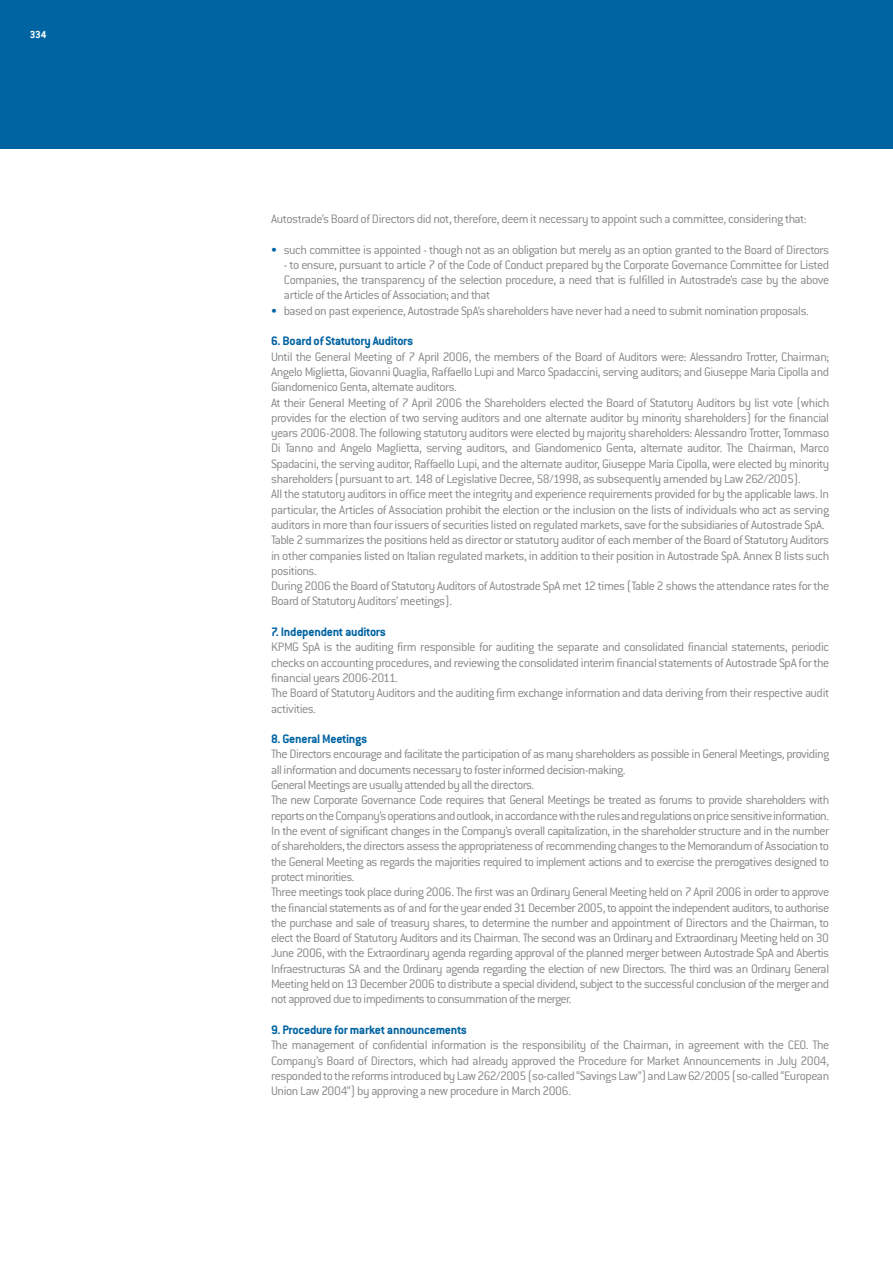
<style>
.page{position:relative;width:893px;height:1263px;background:#fff}
.page>*{position:absolute;margin:0;border:0;box-sizing:border-box;transform-origin:0 0}
.t1{font:300 13.5px/15.3px "Conduit ITC";letter-spacing:-.035em;color:#868689}
.t2{font:700 13.5px "Conduit ITC";letter-spacing:-.02em;color:#0063a2}
.t3{font:700 11.25px "Conduit ITC";color:#fff}
.s1{color:#0063a2}
</style>
<div class="page">
<div style="left:0;top:0;width:893px;height:149px;background:#0063a2"></div>
<p class="t3" style="left:30px;top:28px;width:18px">334</p>
<p class="t1" style="left:271px;top:211px;width:537px">Autostrade’s Board of Directors did not, therefore, deem it necessary to appoint such a committee, considering that:</p>
<p class="t1" style="left:271px;top:242px;width:560px"><span class="s1">•</span> such committee is appointed - though not as an obligation but merely as an option granted to the Board of Directors</p>
<p class="t1" style="left:284px;top:257px;width:547px;text-align:justify">- to ensure, pursuant to article 7 of the Code of Conduct prepared by the Corporate Governance Committee for Listed Companies, the transparency of the selection procedure, a need that is fulfilled in Autostrade’s case by the above article of the Articles of Association; and that</p>
<p class="t1" style="left:271px;top:303px;width:539px"><span class="s1">•</span> based on past experience, Autostrade SpA’s shareholders have never had a need to submit nomination proposals.</p>
<p class="t2" style="left:271px;top:333px;width:144px">6. Board of Statutory Auditors</p>
<p class="t1" style="left:271px;top:349px;width:560px">Until the General Meeting of 7 April 2006, the members of the Board of Auditors were: Alessandro Trotter, Chairman; Angelo Miglietta, Giovanni Quaglia, Raffaello Lupi and Marco Spadaccini, serving auditors; and Giuseppe Maria Cipolla and Giandomenico Genta, alternate auditors.<br>At their General Meeting of 7 April 2006 the Shareholders elected the Board of Statutory Auditors by list vote (which provides for the election of two serving auditors and one alternate auditor by minority shareholders) for the financial years 2006-2008. The following statutory auditors were elected by majority shareholders: Alessandro Trotter, Tommaso Di Tanno and Angelo Maglietta, serving auditors, and Giandomenico Genta, alternate auditor. The Chairman, Marco Spadacini, the serving auditor, Raffaello Lupi, and the alternate auditor, Giuseppe Maria Cipolla, were elected by minority shareholders (pursuant to art. 148 of Legislative Decree, 58/1998, as subsequently amended by Law 262/2005).<br>All the statutory auditors in office meet the integrity and experience requirements provided for by the applicable laws. In particular, the Articles of Association prohibit the election or the inclusion on the lists of individuals who act as serving auditors in more than four issuers of securities listed on regulated markets, save for the subsidiaries of Autostrade SpA.<br>Table 2 summarizes the positions held as director or statutory auditor of each member of the Board of Statutory Auditors in other companies listed on Italian regulated markets, in addition to their position in Autostrade SpA. Annex B lists such positions.<br>During 2006 the Board of Statutory Auditors of Autostrade SpA met 12 times (Table 2 shows the attendance rates for the Board of Statutory Auditors’ meetings).</p>
<p class="t2" style="left:271px;top:624px;width:116px">7. Independent auditors</p>
<p class="t1" style="left:271px;top:639px;width:560px">KPMG SpA is the auditing firm responsible for auditing the separate and consolidated financial statements, periodic checks on accounting procedures, and reviewing the consolidated interim financial statements of Autostrade SpA for the financial years 2006-2011.<br>The Board of Statutory Auditors and the auditing firm exchange information and data deriving from their respective audit activities.</p>
<p class="t2" style="left:271px;top:731px;width:98px">8. General Meetings</p>
<p class="t1" style="left:271px;top:747px;width:560px">The Directors encourage and facilitate the participation of as many shareholders as possible in General Meetings, providing all information and documents necessary to foster informed decision-making.<br>General Meetings are usually attended by all the directors.<br>The new Corporate Governance Code requires that General Meetings be treated as forums to provide shareholders with reports on the Company’s operations and outlook, in accordance with the rules and regulations on price sensitive information.<br>In the event of significant changes in the Company’s overall capitalization, in the shareholder structure and in the number of shareholders, the directors assess the appropriateness of recommending changes to the Memorandum of Association to the General Meeting as regards the majorities required to implement actions and to exercise the prerogatives designed to protect minorities.<br>Three meetings took place during 2006. The first was an Ordinary General Meeting held on 7 April 2006 in order to approve the financial statements as of and for the year ended 31 December 2005, to appoint the independent auditors, to authorise the purchase and sale of treasury shares, to determine the number and appointment of Directors and the Chairman, to elect the Board of Statutory Auditors and its Chairman. The second was an Ordinary and Extraordinary Meeting held on 30<br>June 2006, with the Extraordinary agenda regarding approval of the planned merger between Autostrade SpA and Abertis Infraestructuras SA and the Ordinary agenda regarding the election of new Directors. The third was an Ordinary General Meeting held on 13 December 2006 to distribute a special dividend, subject to the successful conclusion of the merger and not approved due to impediments to consummation of the merger.</p>
<p class="t2" style="left:271px;top:1022px;width:197px">9. Procedure for market announcements</p>
<p class="t1" style="left:271px;top:1037px;width:560px;text-align:justify">The management of confidential information is the responsibility of the Chairman, in agreement with the CEO. The Company’s Board of Directors, which had already approved the Procedure for Market Announcements in July 2004, responded to the reforms introduced by Law 262/2005 (so-called “Savings Law”) and Law 62/2005 (so-called “European Union Law 2004”) by approving a new procedure in March 2006.</p>
</div>
